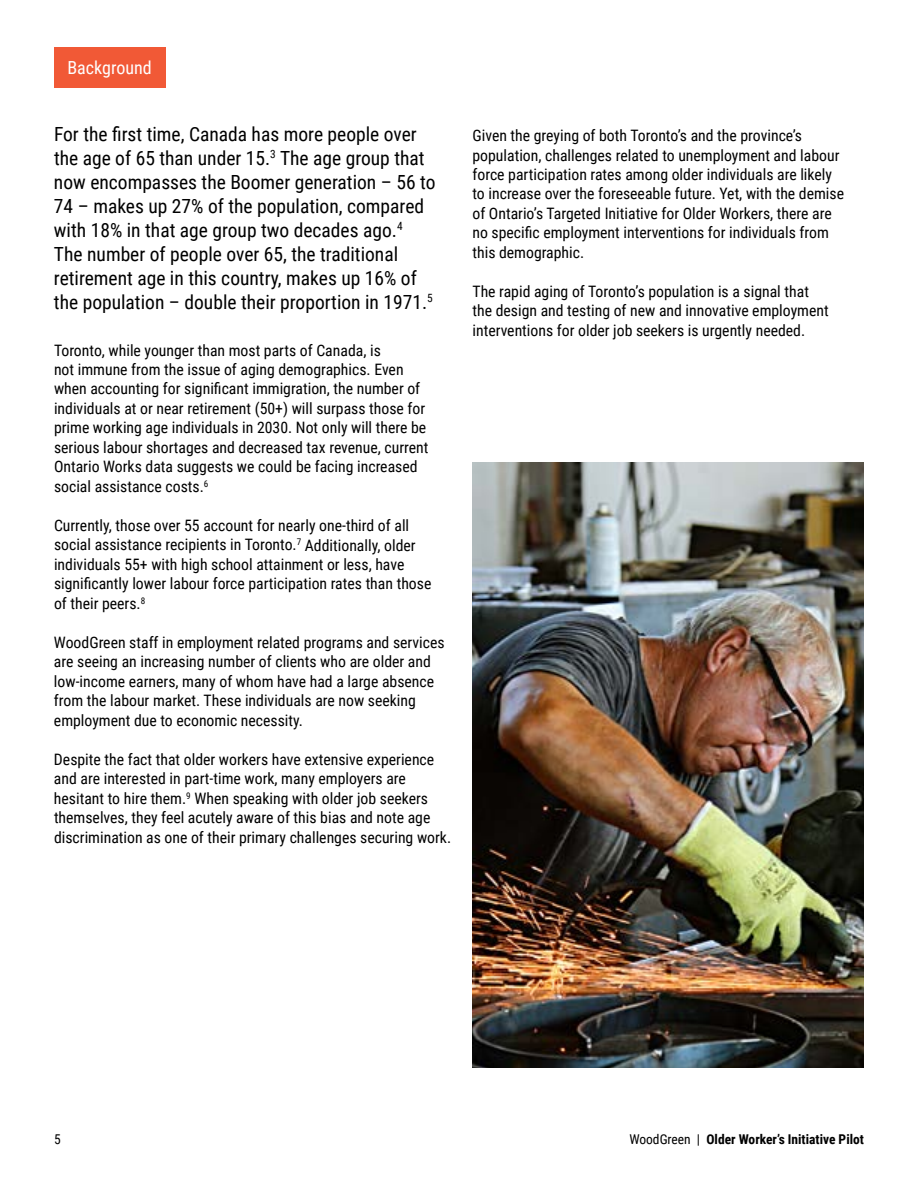
<style>
.page{position:relative;width:918px;height:1188px;background:#fff}
.page>*{position:absolute;margin:0;border:0;box-sizing:border-box;transform-origin:0 0}
.t1{font:19.5px/24px "Roboto Condensed";color:#000}
.t2{font:18px "Roboto Condensed";color:#fff}
.t3{font:15.75px/19.5px "Roboto Condensed";color:#000}
.t4{font:700 13.5px "Roboto Condensed";color:#000}
.t5{font:13.5px "Roboto Condensed";color:#000}
.s1{font-weight:400}
</style>
<div class="page">
<img style="left:472px;top:463px;width:392px;height:604px">
<div style="left:54px;top:47px;width:111px;height:41px;background:#f15936"></div>
<p class="t2" style="left:68px;top:55px;width:86px">Background</p>
<p class="t1" style="left:54px;top:121px;width:383px">For the first time, Canada has more people over the age of 65 than under 15.<sup>3</sup> The age group that now encompasses the Boomer generation – 56 to 74 – makes up 27% of the population, compared with 18% in that age group two decades ago.<sup>4<br></sup>The number of people over 65, the traditional retirement age in this country, makes up 16% of the population – double their proportion in 1971.<sup>5</sup></p>
<p class="t3" style="left:54px;top:340px;width:376px">Toronto, while younger than most parts of Canada, is<br>not immune from the issue of aging demographics. Even when accounting for significant immigration, the number of individuals at or near retirement (50+) will surpass those for prime working age individuals in 2030. Not only will there be serious labour shortages and decreased tax revenue, current Ontario Works data suggests we could be facing increased social assistance costs.<sup>6</sup></p>
<p class="t3" style="left:54px;top:515px;width:379px">Currently, those over 55 account for nearly one-third of all social assistance recipients in Toronto.<sup>7</sup> Additionally, older individuals 55+ with high school attainment or less, have significantly lower labour force participation rates than those of their peers.<sup>8</sup></p>
<p class="t3" style="left:54px;top:632px;width:392px">WoodGreen staff in employment related programs and services are seeing an increasing number of clients who are older and low-income earners, many of whom have had a large absence from the labour market. These individuals are now seeking employment due to economic necessity.</p>
<p class="t3" style="left:54px;top:749px;width:399px">Despite the fact that older workers have extensive experience and are interested in part-time work, many employers are hesitant to hire them.<sup>9</sup> When speaking with older job seekers themselves, they feel acutely aware of this bias and note age discrimination as one of their primary challenges securing work.</p>
<p class="t3" style="left:472px;top:125px;width:373px">Given the greying of both Toronto’s and the province’s population, challenges related to unemployment and labour force participation rates among older individuals are likely to increase over the foreseeable future. Yet, with the demise of Ontario’s Targeted Initiative for Older Workers, there are no specific employment interventions for individuals from this demographic.</p>
<p class="t3" style="left:472px;top:281px;width:358px">The rapid aging of Toronto’s population is a signal that the design and testing of new and innovative employment interventions for older job seekers is urgently needed.</p>
<p class="t5" style="left:54px;top:1130px;width:8px">5</p>
<p class="t4" style="left:629px;top:1130px;width:236px"><span class="s1">WoodGreen |</span> Older Worker’s Initiative Pilot</p>
</div>
